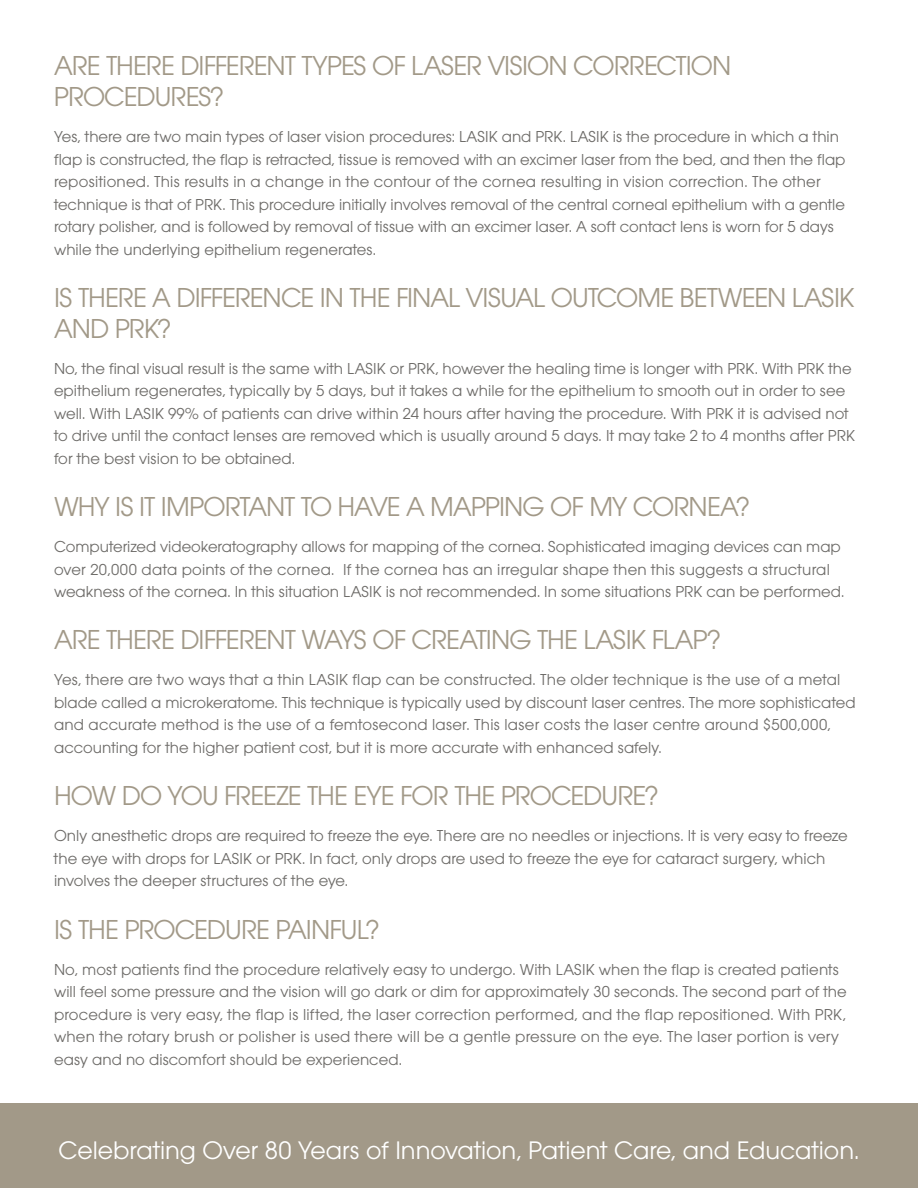
<style>
.page{position:relative;width:918px;height:1188px;background:#fff}
.page>*{position:absolute;margin:0;border:0;box-sizing:border-box;transform-origin:0 0}
.t1{font:28.5px/30.8px "Avant Garde ITC";letter-spacing:-.03em;color:#a29988}
.t2{font:26.4px "Avant Garde ITC";color:#fff}
.t3{font:16.5px/22.5px "Avant Garde ITC";letter-spacing:.005em;color:#6d6b68}
</style>
<div class="page">
<div style="left:0;top:1103px;width:918px;height:85px;background:#a29988"></div>
<h1 class="t1" style="left:54px;top:51px;width:679px">Are there different types of laser vision correction procedures?</h1>
<p class="t3" style="left:54px;top:125px;width:793px">Yes, there are two main types of laser vision procedures: LASIK and PRK. LASIK is the procedure in which a thin flap is constructed, the flap is retracted, tissue is removed with an excimer laser from the bed, and then the flap repositioned. This results in a change in the contour of the cornea resulting in vision correction. The other technique is that of PRK. This procedure initially involves removal of the central corneal epithelium with a gentle rotary polisher, and is followed by removal of tissue with an excimer laser. A soft contact lens is worn for 5 days while the underlying epithelium regenerates.</p>
<h1 class="t1" style="left:54px;top:282px;width:800px">Is there a difference in the final visual outcome between LASIK and PRK?</h1>
<p class="t3" style="left:54px;top:357px;width:753px">No, the final visual result is the same with LASIK or PRK, however the healing time is longer with PRK. With PRK</p>
<p class="t3" style="left:54px;top:357px;width:799px;text-indent:774px">the epithelium regenerates, typically by 5 days, but it takes a while for the epithelium to smooth out in order to see well. With LAS IK 99% of patients can drive within 24 hours after having the procedure. With PRK</p>
<p class="t3" style="left:54px;top:402px;width:796px;text-indent:684px">it is advised not to drive until the contact lenses are removed which is usually around 5 days. It may take 2 to 4 months after PRK for the best vision to be obtained.</p>
<h1 class="t1" style="left:54px;top:491px;width:697px">Why is it important to have a mapping of my cornea?</h1>
<p class="t3" style="left:54px;top:535px;width:788px">Computerized videokeratography allows for mapping of the cornea. Sophisticated imaging devices can map over 20,000 data points of the cornea. If the cornea has an irregular shape then this suggests a structural weakness of the cornea. In this situation LASIK is not recommended. In some situations PRK</p>
<p class="t3" style="left:707px;top:580px;width:139px">can be performed.</p>
<h1 class="t1" style="left:54px;top:625px;width:668px">Are there different ways of creating the LASIK flap?</h1>
<p class="t3" style="left:54px;top:669px;width:803px">Yes, there are two ways that a thin LAS IK flap can be constructed. The older technique is the use of a metal blade called a microkeratome. This technique is typically used by discount laser centres. The more sophisticated and accurate method is the use of a femtosecond laser. This laser costs the laser centre around $500,000, accounting for the higher patient cost, but it is more accurate with enhanced safely.</p>
<h1 class="t1" style="left:54px;top:781px;width:606px">How do you freeze the eye for the procedure?</h1>
<p class="t3" style="left:54px;top:825px;width:795px">Only anesthetic drops are required to freeze the eye. There are no needles or injections. It is very easy to freeze the eye with drops for LAS IK or PRK. In fact, only drops are used to freeze the eye for cataract surgery, which involves the deeper structures of the eye.</p>
<h1 class="t1" style="left:54px;top:914px;width:327px">Is the procedure painful?</h1>
<p class="t3" style="left:54px;top:958px;width:794px">No, most patients find the procedure relatively easy to undergo. With LAS IK when the flap is created patients will feel some pressure and the vision will go dark or dim for approximately 30 seconds. The second part of the procedure is very easy, the flap is lifted, the laser correction performed, and the flap repositioned. With PRK, when the rotary brush or polisher is used there will be a gentle pressure on the eye. The laser portion is very easy and no discomfort should be experienced.</p>
<h2 class="t2" style="left:59px;top:1135px;width:802px">Celebrating Over 80 Years of Innovation, Patient Care, and Education.</h2>
</div>
